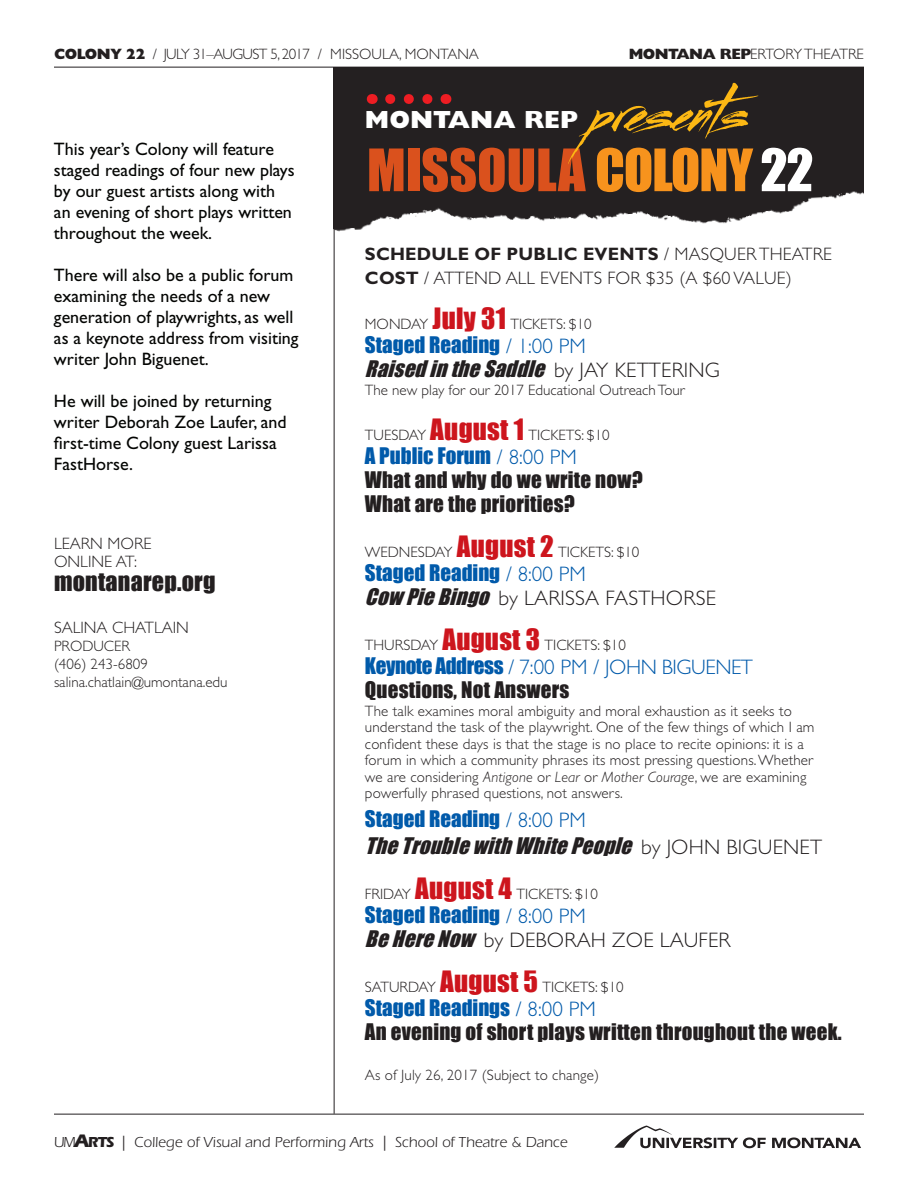
<style>
.page{position:relative;width:918px;height:1188px;background:#fff}
.page>*{position:absolute;margin:0;border:0;box-sizing:border-box;transform-origin:0 0}
.t1{font:54px "Impact";color:#da511d}
.t2{font:800 24.9px "Gill Sans";color:#fff}
.t3{font:24px "Impact";letter-spacing:.01em;color:#231f20}
.t4{font:21px/24px "Impact";letter-spacing:.01em;color:#231f20}
.t5{font:italic 21px/24px "Impact";color:#231f20}
.t6{font:300 21px "Gill Sans";letter-spacing:.01em;color:#231f20}
.t7{font:21px "Impact";color:#015aaa}
.t8{font:21px "Impact";letter-spacing:-.02em;color:#015aaa}
.t9{font:300 21px "Gill Sans";color:#015aaa}
.t10{font:18px/21px "Gill Sans";color:#040503}
.t11{font:300 18px/24px "Gill Sans";letter-spacing:.01em;color:#231f20}
.t12{font:300 16.5px "Gill Sans";color:#231f20}
.t13{font:300 15px/16.5px "Gill Sans";letter-spacing:.01em;color:#231f20}
.t14{font:15px "Itc Eras";color:#231f20}
.t15{font:300 15px "Gill Sans";letter-spacing:-.04em;color:#231f20}
.s1{font-weight:800}
.s2{color:#f7931d}
.s3{color:#fff}
.s4{font-weight:700}
.s5{font-family:"Impact";font-weight:400;font-size:27px;color:#cd151d}
.s6{font-style:normal;color:#015aaa}
.s7{font-family:"Gill Sans";font-weight:300;font-style:normal;color:#015aaa}
.s8{font-family:"Gill Sans";font-weight:300;font-style:normal}
.s9{color:#015aaa}
.s10{font-family:"Gill Sans";font-weight:300;color:#015aaa}
.s11{font-family:"Gill Sans";font-weight:300}
.s12{font-family:"Impact";font-weight:400;font-style:italic}
.s13{font-style:italic}
.s14{font-weight:700;font-size:18.75px}
</style>
<div class="page">
<img style="left:333px;top:68px;width:531px;height:169px">
<svg style="left:390px;top:94px;width:46px;height:10px"></svg>
<img style="left:567px;top:82px;width:192px;height:82px">
<hr style="left:334px;top:68px;width:1px;height:1046px;background:#231f20">
<hr style="left:54px;top:1114px;width:810px;height:1px;background:#231f20">
<img style="left:614px;top:1125px;width:247px;height:24px">
<hr style="left:54px;top:67px;width:810px;height:1px;background:#231f20">
<p class="t15" style="left:54px;top:45px;width:426px"><span class="s1">COLONY 22</span> / JULY 31–AUGUST 5, 2017 / MI SSOULA, MONTANA</p>
<p class="t13" style="left:629px;top:45px;width:237px"><span class="s1">MONTANA REP</span>ERTORY THEATRE</p>
<p class="t10" style="left:54px;top:139px;width:242px">This year’s Colony will feature staged readings of four new plays by our guest artists along with an evening of short plays written throughout the week.</p>
<p class="t10" style="left:54px;top:265px;width:246px">There will also be a public forum examining the needs of a new generation of playwrights, as well as a keynote address from visiting writer John Biguenet.</p>
<p class="t10" style="left:54px;top:391px;width:234px">He will be joined by returning writer Deborah Zoe Laufer, and first-time Colony guest Larissa<br>FastHorse.</p>
<p class="t12" style="left:54px;top:534px;width:11px">learn</p>
<p class="t12" style="left:108px;top:534px;width:12px">more</p>
<p class="t12" style="left:54px;top:552px;width:13px">onl</p>
<p class="t12" style="left:88px;top:552px;width:51px">ine at:</p>
<h3 class="t3" style="left:54px;top:563px;width:163px">montanarep.org</h3>
<p class="t12" style="left:54px;top:618px;width:70px">Salina Chatla</p>
<p class="t12" style="left:173px;top:618px;width:13px">in</p>
<p class="t13" style="left:54px;top:637px;width:175px;line-height:18px">PRODUCER<br>(406) 243-6809 salina.chatlain@umontana.edu</p>
<h2 class="t2" style="left:365px;top:105px;width:214px">MONTANA REP</h2>
<h1 class="t1" style="left:367px;top:128px;width:448px">Missoula <span class="s2">Colony</span> <span class="s3">22</span></h1>
<p class="t11" style="left:365px;top:242px;width:469px"><span class="s4">SCHEDULE OF PUBLIC EVENTS</span> / MASQUER THEATRE<br><span class="s4">COST</span> / ATTEND ALL EVENTS FOR $35 (A $60 VALUE)</p>
<p class="t13" style="left:365px;top:316px;width:24px">Monda</p>
<p class="t13" style="left:420px;top:316px;width:174px">y <span class="s5">July 31</span> Tickets: $10</p>
<h3 class="t5" style="left:365px;top:332px;width:357px"><span class="s6">Staged Reading</span> <span class="s7">/ 1:00 PM<br></span>RaisedintheSaddle <span class="s8">by JAY KETTERI NG</span></h3>
<p class="t13" style="left:365px;top:382px;width:321px">The new play for our 2017 Educational Outreach Tour</p>
<p class="t13" style="left:365px;top:427px;width:19px">Tuesda</p>
<p class="t13" style="left:417px;top:427px;width:194px">y <span class="s5">August 1</span> Tickets: $10</p>
<h3 class="t4" style="left:365px;top:443px;width:279px"><span class="s9">A Public Forum</span> <span class="s10">/ 8:00 PM<br></span>What and why do we write now?<br>What are the priorities?</h3>
<p class="t13" style="left:365px;top:544px;width:26px">Wednesda</p>
<p class="t13" style="left:444px;top:544px;width:197px">y <span class="s5">August 2</span> Tickets: $10</p>
<h3 class="t7" style="left:365px;top:556px;width:222px">Staged Reading <span class="s11">/ 8:00 PM</span></h3>
<h3 class="t6" style="left:365px;top:586px;width:353px"><span class="s12">CowPieBingo</span> by LARI SSA FASTHORSE</h3>
<p class="t13" style="left:365px;top:637px;width:19px">Thursda</p>
<p class="t13" style="left:429px;top:637px;width:198px">y <span class="s5">August 3</span> Tickets: $10</p>
<h3 class="t8" style="left:365px;top:649px;width:261px">Keynote Address <span class="s11">/ 7:00 PM / John</span></h3>
<h3 class="t9" style="left:662px;top:655px;width:29px">Biguenet</h3>
<h3 class="t4" style="left:365px;top:677px;width:206px">Questions, Not Answers</h3>
<p class="t13" style="left:365px;top:703px;width:451px">The talk examines moral ambiguity and moral exhaustion as it seeks to understand the task of the playwright. One of the few things of which I am confident these days is that the stage is no place to recite opinions: it is a forum in which a community phrases its most pressing questions. Whether we are considering <span class="s13">Antigone</span> or <span class="s13">Lear</span> or <span class="s13">Mother Courage</span>, we are examining powerfully phrased questions, not answers.</p>
<h3 class="t5" style="left:365px;top:805px;width:459px;line-height:27px"><span class="s6">Staged Reading</span> <span class="s7">/ 8:00 PM<br></span>TheTroublewithWhitePeople <span class="s8">b y J O H N B I G U E N E T</span></h3>
<p class="t13" style="left:365px;top:886px;width:234px">Friday <span class="s5">August 4</span> Tickets: $10</p>
<h3 class="t7" style="left:365px;top:898px;width:222px">Staged Reading <span class="s11">/ 8:00 PM</span></h3>
<h3 class="t6" style="left:365px;top:928px;width:367px"><span class="s12">BeHereNow</span> by DEBORAH ZOE LAUFER</h3>
<p class="t13" style="left:365px;top:979px;width:18px">Saturda</p>
<p class="t13" style="left:427px;top:979px;width:198px">y <span class="s5">August 5</span> Tickets: $10</p>
<h3 class="t4" style="left:365px;top:995px;width:478px"><span class="s9">Staged Readings</span> <span class="s10">/ 8:00 PM<br></span>An evening of short plays written throughout the week.</h3>
<p class="t13" style="left:365px;top:1067px;width:236px">As of July 26, 2017 (Subject to change)</p>
<p class="t14" style="left:54px;top:1134px;width:515px">um<span class="s14">A</span><span class="s4">RTS</span> | College of Visual and Performing Arts | School of Theatre &amp; Dance</p>
</div>
